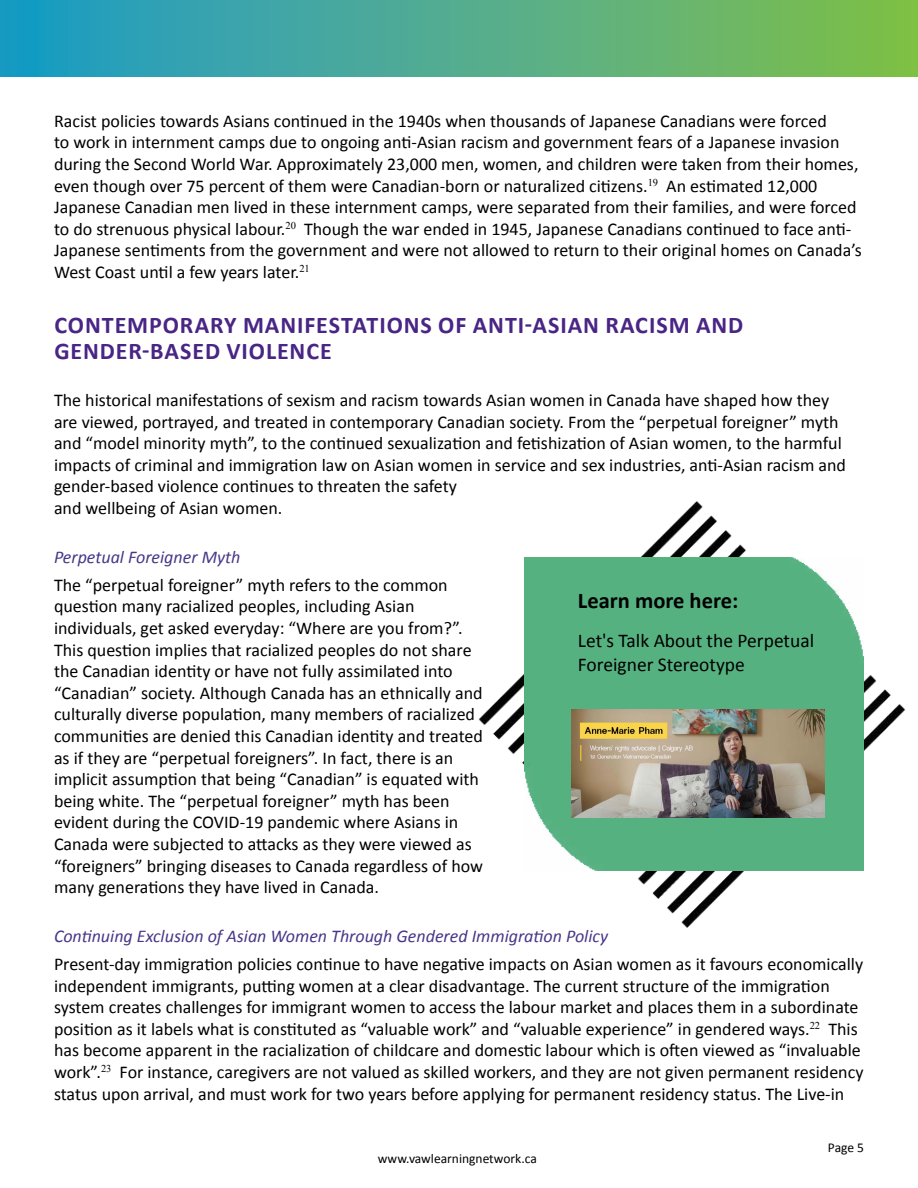
<style>
.page{position:relative;width:918px;height:1188px;background:#fff}
.page>*{position:absolute;margin:0;border:0;box-sizing:border-box;transform-origin:0 0}
.Heading{font:700 24px/25.5px "Calibri";letter-spacing:.04em;color:#492585}
.Bullet_Points{font:700 22.5px "Calibri";color:#000}
.Bullet_Points-2{font:19.5px/23.4px "Calibri";color:#000}
.Bullet_A{font:18px/21.6px "Calibri";color:#000}
.Bullet_A-2{font:italic 18px "Calibri";color:#483787}
.t1{font:13.5px "Calibri";color:#000}
</style>
<div class="page">
<div style="left:0;top:0;width:918px;height:77px;background:linear-gradient(to right,#1d9acc,#84bf4b)"></div>
<img style="left:478px;top:501px;width:428px;height:427px">
<div style="left:525px;top:558px;width:339px;height:313px;background:#56b181"></div>
<img style="left:571px;top:710px;width:253px;height:108px">
<p class="Bullet_A" style="left:54px;top:109px;width:809px">Racist policies towards Asians continued in the 1940s when thousands of Japanese Canadians were forced<br>to work in internment camps due to ongoing anti-Asian racism and government fears of a Japanese invasion during the Second World War. Approximately 23,000 men, women, and children were taken from their homes, even though over 75 percent of them were Canadian-born or naturalized citizens.<sup>19</sup> An estimated 12,000<br>Japanese Canadian men lived in these internment camps, were separated from their families, and were forced to do strenuous physical labour.<sup>20</sup> Though the war ended in 1945, Japanese Canadians continued to face anti-Japanese sentiments from the government and were not allowed to return to their original homes on Canada’s West Coast until a few years later.<sup>21</sup></p>
<p class="Heading" style="left:54px;top:312px;width:690px">CONTEMPORARY MANIFESTATIONS OF ANTI-ASIAN RACISM AND<br>GENDER-BASED VIOLENCE</p>
<p class="Bullet_A" style="left:54px;top:388px;width:794px">The historical manifestations of sexism and racism towards Asian women in Canada have shaped how they are viewed, portrayed, and treated in contemporary Canadian society. From the “perpetual foreigner” myth and “model minority myth”, to the continued sexualization and fetishization of Asian women, to the harmful impacts of criminal and immigration law on Asian women in service and sex industries, anti-Asian racism and gender-based violence continues to threaten the safety<br>and wellbeing of Asian women.</p>
<p class="Bullet_A-2" style="left:54px;top:546px;width:188px">Perpetual Foreigner Myth</p>
<p class="Bullet_A" style="left:54px;top:573px;width:431px">The “perpetual foreigner” myth refers to the common question many racialized peoples, including Asian individuals, get asked everyday: “Where are you from?”.<br>This question implies that racialized peoples do not share the Canadian identity or have not fully assimilated into “Canadian” society. Although Canada has an ethnically and culturally diverse population, many members of racialized communities are denied this Canadian identity and treated as if they are “perpetual foreigners”. In fact, there is an implicit assumption that being “Canadian” is equated with being white. The “perpetual foreigner” myth has been evident during the COVID-19 pandemic where Asians in Canada were subjected to attacks as they were viewed as “foreigners” bringing diseases to Canada regardless of how many generations they have lived in Canada.</p>
<p class="Bullet_A-2" style="left:54px;top:925px;width:556px">Continuing Exclusion of Asian Women Through Gendered Immigration Policy</p>
<p class="Bullet_A" style="left:54px;top:952px;width:811px">Present-day immigration policies continue to have negative impacts on Asian women as it favours economically independent immigrants, putting women at a clear disadvantage. The current structure of the immigration system creates challenges for immigrant women to access the labour market and places them in a subordinate position as it labels what is constituted as “valuable work” and “valuable experience” in gendered ways.<sup>22</sup> This has become apparent in the racialization of childcare and domestic labour which is often viewed as “invaluable work”.<sup>23</sup> For instance, caregivers are not valued as skilled workers, and they are not given permanent residency status upon arrival, and must work for two years before applying for permanent residency status. The Live-in</p>
<p class="Bullet_Points" style="left:578px;top:584px;width:162px">Learn more here:</p>
<p class="Bullet_Points-2" style="left:578px;top:628px;width:238px">Let's Talk About the Perpetual<br>Foreigner Stereotype</p>
<p class="t1" style="left:378px;top:1150px;width:160px">www.vawlearningnetwork.ca</p>
<p class="t1" style="left:828px;top:1139px;width:38px">Page 5</p>
</div>
